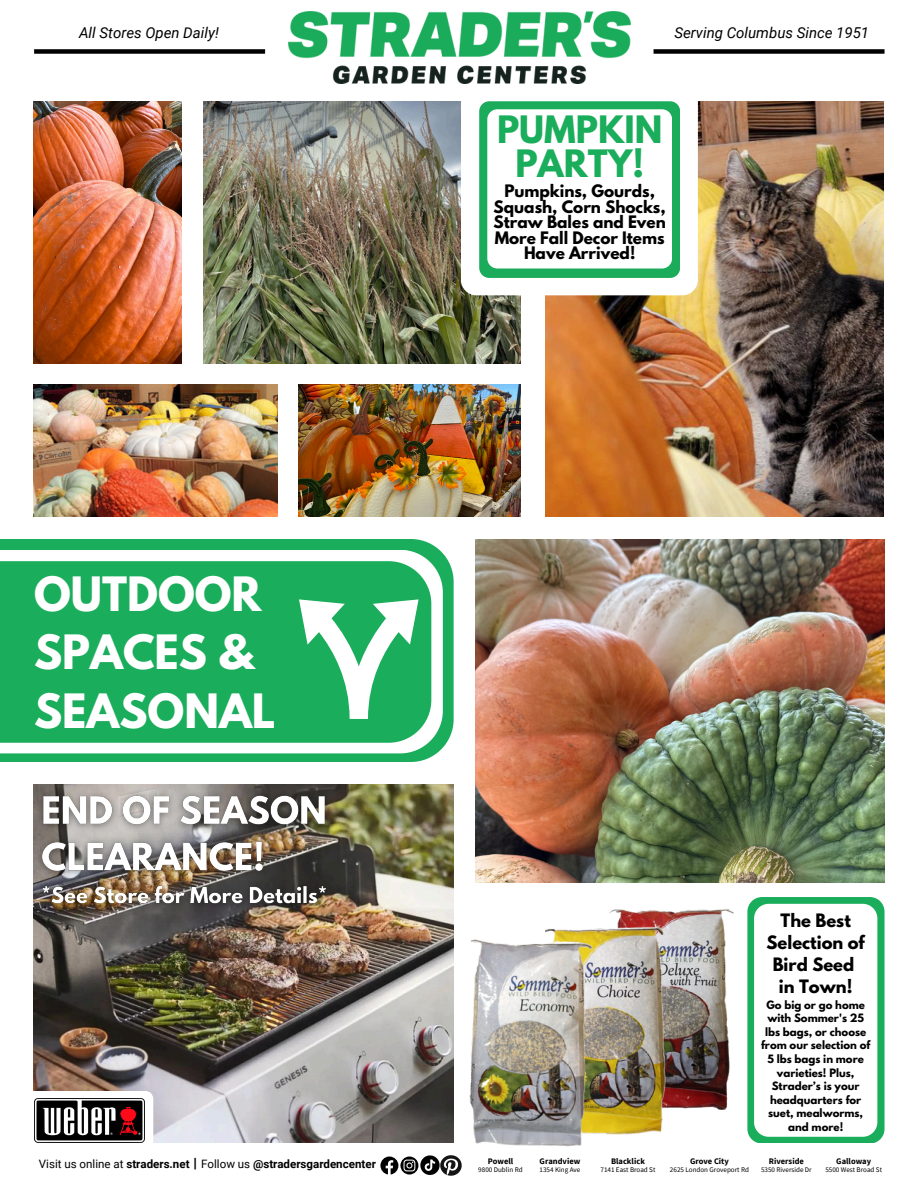
<style>
.page{position:relative;width:918px;height:1188px;background:#fff}
.page>*{position:absolute;margin:0;border:0;box-sizing:border-box;transform-origin:0 0}
.t1{font:700 42px/58.5px "League Spartan";color:#fff}
.t2{font:700 33.45px/34.5px "League Spartan";color:#1aad5b;text-align:center}
.t3{font:700 16.35px/22px "League Spartan";color:#000;text-align:center}
.t4{font:700 15.3px/15.5px "League Spartan";color:#000;text-align:center}
.t5{font:italic 15px "Roboto";color:#000}
.t6{font:700 11.55px "Roboto";color:#000}
.t7{font:700 10.2px/13.6px "League Spartan";color:#000;text-align:center}
.t8{font:700 8.55px "Source Sans Pro";color:#000}
.t9{font:7.05px "Source Sans Pro";color:#000}
.s1{font-weight:400}
.s2{font-family:"Noto Sans CJ Ksc"}
</style>
<div class="page">
<img style="left:33px;top:101px;width:149px;height:262px">
<img style="left:203px;top:101px;width:318px;height:262px">
<img style="left:33px;top:385px;width:245px;height:131px">
<img style="left:299px;top:385px;width:222px;height:131px">
<img style="left:33px;top:784px;width:420px;height:359px">
<div style="left:34px;top:49px;width:231px;height:5px;background:#000"></div>
<div style="left:654px;top:49px;width:231px;height:5px;background:#000"></div>
<img style="left:476px;top:539px;width:408px;height:343px">
<svg style="left:0;top:539px;width:454px;height:223px;background:#2eb469"></svg>
<svg style="left:0;top:550px;width:443px;height:203px"></svg>
<div style="left:0;top:561px;width:431px;height:182px;background:#1aad5b"></div>
<svg style="left:299px;top:599px;width:119px;height:120px"></svg>
<img style="left:609px;top:909px;width:125px;height:201px">
<div style="left:747px;top:897px;width:138px;height:246px;background:#1aad5b;border-radius:15px"></div>
<div style="left:754px;top:904px;width:123px;height:233px;background:#fff;border-radius:15px"></div>
<svg style="left:380px;top:1157px;width:38px;height:18px"></svg>
<img style="left:420px;top:1155px;width:41px;height:21px">
<svg style="left:33px;top:1091px;width:120px;height:52px"></svg>
<img style="left:35px;top:1098px;width:110px;height:44px">
<img style="left:545px;top:925px;width:122px;height:210px">
<img style="left:469px;top:936px;width:124px;height:211px">
<img style="left:545px;top:101px;width:339px;height:415px">
<svg style="left:461px;top:101px;width:237px;height:194px"></svg>
<img style="left:288px;top:12px;width:342px;height:72px">
<svg style="left:479px;top:101px;width:201px;height:177px"></svg>
<img style="left:33px;top:786px;width:305px;height:131px">
<p class="t5" style="left:79px;top:24px;width:141px">All Stores Open Daily!</p>
<p class="t5" style="left:675px;top:24px;width:196px">Serving Columbus Since 1951</p>
<p class="t2" style="left:497px;top:116px;width:167px">PUMPKIN<br>PARTY!</p>
<p class="t4" style="left:494px;top:185px;width:174px">Pumpkins, Gourds,<br>Squash, Corn Shocks,<br>Straw Bales and Even<br>More Fall Decor Items<br>Have Arrived!</p>
<p class="t1" style="left:34px;top:570px;width:243px">OUTDOOR<br>SPACES &amp;<br>SEASONAL</p>
<p class="t6" style="left:39px;top:1158px;width:339px"><span class="s1">Visit us online at</span> straders.net<span class="s2">┃</span><span class="s1">Follow us</span> @stradersgardencenter</p>
<h1 class="t8" style="left:540px;top:1156px;width:42px">Grandview</h1>
<p class="t9" style="left:540px;top:1165px;width:42px">1354 King Ave</p>
<p class="t8" style="left:488px;top:1156px;width:27px">Powell</p>
<p class="t9" style="left:478px;top:1165px;width:46px">9800 Dublin Rd</p>
<p class="t8" style="left:611px;top:1156px;width:35px">Blacklick</p>
<p class="t9" style="left:601px;top:1165px;width:56px">7141 East Broad St</p>
<p class="t8" style="left:690px;top:1156px;width:40px">Grove City</p>
<h5 class="t9" style="left:670px;top:1165px;width:80px">2625 London Groveport Rd</h5>
<p class="t3" style="left:767px;top:911px;width:100px">The Best<br>Selection of<br>Bird Seed in Town!</p>
<p class="t7" style="left:761px;top:999px;width:111px">Go big or go home with Sommer's 25 lbs bags, or choose from our selection of<br>5 lbs bags in more varieties! Plus,<br>Strader’s is your headquarters for suet, mealworms, and more!</p>
<p class="t8" style="left:769px;top:1156px;width:37px">Riverside</p>
<p class="t9" style="left:761px;top:1165px;width:52px">5350 Riverside Dr</p>
<h6 class="t8" style="left:836px;top:1156px;width:36px">Galloway</h6>
<p class="t9" style="left:825px;top:1165px;width:58px">5500 West Broad St</p>
</div>
